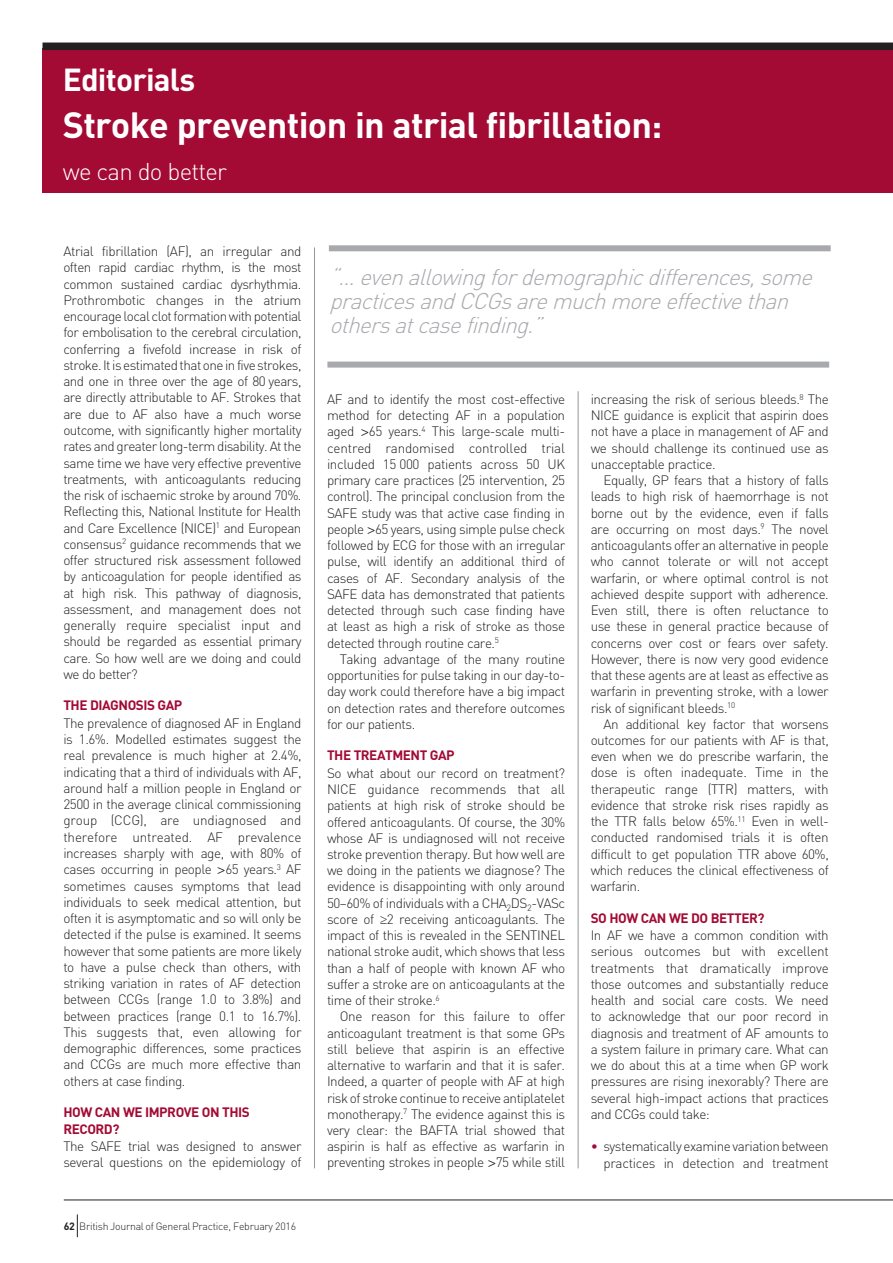
<style>
.page{position:relative;width:893px;height:1263px;background:#fff}
.page>*{position:absolute;margin:0;border:0;box-sizing:border-box;transform-origin:0 0}
.t1{font:700 36px "DIN";letter-spacing:-.02em;color:#fff}
.t2{font:700 31.5px "DIN";letter-spacing:-.025em;color:#fff}
.t3{font:300 24px "DIN";letter-spacing:-.035em;color:#fff}
.t4{font:italic 300 22.5px/24px "DIN";color:#a8a9ad}
.t5{font:300 13.5px/16.2px "DIN";letter-spacing:-.035em;color:#231f20;text-align:justify}
.t6{font:700 13.5px/16.5px "DIN";letter-spacing:-.035em;color:#a30a34}
.t7{font:300 10.5px "DIN";letter-spacing:-.025em;color:#231f20}
.s1{font-family:"Helvetica"}
.s2{font-weight:700}
.s3{color:#a30a34}
</style>
<div class="page">
<div style="left:43px;top:49px;width:850px;height:144px;background:#a30a34"></div>
<hr style="left:314px;top:247px;width:1px;height:921px;background:#939598">
<hr style="left:578px;top:391px;width:1px;height:777px;background:#939598">
<div style="left:329px;top:245px;width:502px;height:6px;background:#a8a9ad"></div>
<div style="left:327px;top:362px;width:502px;height:6px;background:#a8a9ad"></div>
<div style="left:43px;top:43px;width:850px;height:7px;background:#231f20"></div>
<hr style="left:64px;top:1199px;width:829px;height:1px;background:#231f20">
<svg style="left:77px;top:1214px;width:1px;height:23px"></svg>
<h2 class="t2" style="left:63px;top:59px;width:134px">Editorials</h2>
<h1 class="t1" style="left:63px;top:101px;width:601px">Stroke prevention in atrial fibrillation:</h1>
<h3 class="t3" style="left:63px;top:157px;width:166px">we can do better</h3>
<p class="t5" style="left:63px;top:243px;width:240px">Atrial fibrillation (AF), an irregular and often rapid cardiac rhythm, is the most common sustained cardiac dysrhythmia.<br>Prothrombotic changes in the atrium encourage local clot formation with potential for embolisation to the cerebral circulation, conferring a fivefold increase in risk of stroke. It is estimated that one in five strokes, and one in three over the age of 80 years, are directly attributable to AF. Strokes that are due to AF also have a much worse outcome, with significantly higher mortality rates and greater long-term disability. At the same time we have very effective preventive treatments, with anticoagulants reducing the risk of ischaemic stroke by around 70%.<br>Reflecting this, National Institute for Health and Care Excellence (NICE)<sup>1</sup> and European consensus<sup>2</sup> guidance recommends that we offer structured risk assessment followed by anticoagulation for people identified as at high risk. This pathway of diagnosis, assessment, and management does not generally require specialist input and should be regarded as essential primary care. So how well are we doing and could we do better?</p>
<p class="t6" style="left:63px;top:697px;width:121px">THE DIAGNOSIS GAP</p>
<p class="t5" style="left:63px;top:715px;width:240px">The prevalence of diagnosed AF in England is 1.6%. Modelled estimates suggest the real prevalence is much higher at 2.4%, indicating that a third of individuals with AF, around half a million people in England or 2500 in the average clinical commissioning group (CCG), are undiagnosed and therefore untreated. AF prevalence increases sharply with age, with 80% of cases occurring in people <span class="s1">&gt;</span>65 years.<sup>3</sup> AF sometimes causes symptoms that lead individuals to seek medical attention, but often it is asymptomatic and so will only be detected if the pulse is examined. It seems however that some patients are more likely to have a pulse check than others, with striking variation in rates of AF detection between CCGs (range 1.0 to 3.8%) and between practices (range 0.1 to 16.7%).<br>This suggests that, even allowing for demographic differences, some practices and CCGs are much more effective than others at case finding.</p>
<p class="t6" style="left:63px;top:1103px;width:188px">HOW CAN WE IMPROVE ON THIS<br>RECORD?</p>
<p class="t5" style="left:63px;top:1138px;width:240px">The SAFE trial was designed to answer several questions on the epidemiology of</p>
<p class="t7" style="left:64px;top:1220px;width:234px"><span class="s2">62</span> British Journal of General Practice, February 2016</p>
<h3 class="t4" style="left:330px;top:265px;width:491px">“… evenallowingfordemographicdifferences,some practicesandCCGsaremuchmoreeffectivethan othersatcasefinding.”</h3>
<p class="t5" style="left:327px;top:391px;width:240px">AF and to identify the most cost-effective method for detecting AF in a population aged <span class="s1">&gt;</span>65 years.<sup>4</sup> This large-scale multi&shy;centred randomised controlled trial included 15 000 patients across 50 UK primary care practices (25 intervention, 25 control). The principal conclusion from the SAFE study was that active case finding in people <span class="s1">&gt;</span>65 years, using simple pulse check followed by ECG for those with an irregular pulse, will identify an additional third of cases of AF. Secondary analysis of the SAFE data has demonstrated that patients detected through such case finding have at least as high a risk of stroke as those detected through routine care.<sup>5</sup></p>
<p class="t5" style="left:327px;top:651px;width:240px;text-indent:13px">Taking advantage of the many routine opportunities for pulse taking in our day-to&shy;day work could therefore have a big impact on detection rates and therefore outcomes for our patients.</p>
<p class="t6" style="left:327px;top:746px;width:129px">THE TREATMENT GAP</p>
<p class="t5" style="left:327px;top:765px;width:240px">So what about our record on treatment?<br>NICE guidance recommends that all patients at high risk of stroke should be offered anticoagulants. Of course, the 30% whose AF is undiagnosed will not receive stroke prevention therapy. But how well are we doing in the patients we diagnose? The evidence is disappointing with only around 50−60% of individuals with a CHA<sub>2</sub>DS<sub>2</sub>-VASc score of <span class="s1">≥</span>2 receiving anticoagulants. The impact of this is revealed in the SENTINEL national stroke audit, which shows that less than a half of people with known AF who suffer a stroke are on anticoagulants at the time of their stroke.<sup>6</sup></p>
<p class="t5" style="left:327px;top:1008px;width:240px;text-indent:13px">One reason for this failure to offer anticoagulant treatment is that some GPs still believe that aspirin is an effective alternative to warfarin and that it is safer.<br>Indeed, a quarter of people with AF at high risk of stroke continue to receive antiplatelet monotherapy.<sup>7</sup> The evidence against this is very clear: the BAFTA trial showed that aspirin is half as effective as warfarin in preventing strokes in people <span class="s1">&gt;</span>75 while still</p>
<p class="t5" style="left:591px;top:391px;width:240px">increasing the risk of serious bleeds.<sup>8</sup> The NICE guidance is explicit that aspirin does not have a place in management of AF and we should challenge its continued use as unacceptable practice.</p>
<p class="t5" style="left:591px;top:472px;width:240px;text-indent:13px">Equally, GP fears that a history of falls leads to high risk of haemorrhage is not borne out by the evidence, even if falls are occurring on most days.<sup>9</sup> The novel anticoagulants offer an alternative in people who cannot tolerate or will not accept warfarin, or where optimal control is not achieved despite support with adherence.<br>Even still, there is often reluctance to use these in general practice because of concerns over cost or fears over safety.<br>However, there is now very good evidence that these agents are at least as effective as warfarin in preventing stroke, with a lower risk of significant bleeds.<sup>10</sup></p>
<p class="t5" style="left:591px;top:716px;width:240px;text-indent:13px">An additional key factor that worsens outcomes for our patients with AF is that, even when we do prescribe warfarin, the dose is often inadequate. Time in the therapeutic range (TTR) matters, with evidence that stroke risk rises rapidly as the TTR falls below 65%.<sup>11</sup> Even in well&shy;conducted randomised trials it is often difficult to get population TTR above 60%, which reduces the clinical effectiveness of warfarin.</p>
<p class="t6" style="left:591px;top:909px;width:175px">SO HOW CAN WE DO BETTER?</p>
<p class="t5" style="left:591px;top:927px;width:240px">In AF we have a common condition with serious outcomes but with excellent treatments that dramatically improve those outcomes and substantially reduce health and social care costs. We need to acknowledge that our poor record in diagnosis and treatment of AF amounts to a system failure in primary care. What can we do about this at a time when GP work pressures are rising inexorably? There are several high-impact actions that practices and CCGs could take:</p>
<p class="t5" style="left:591px;top:1138px;width:240px;text-align:right"><span class="s3">•</span> systematically examine variation between practices in detection and treatment</p>
</div>
